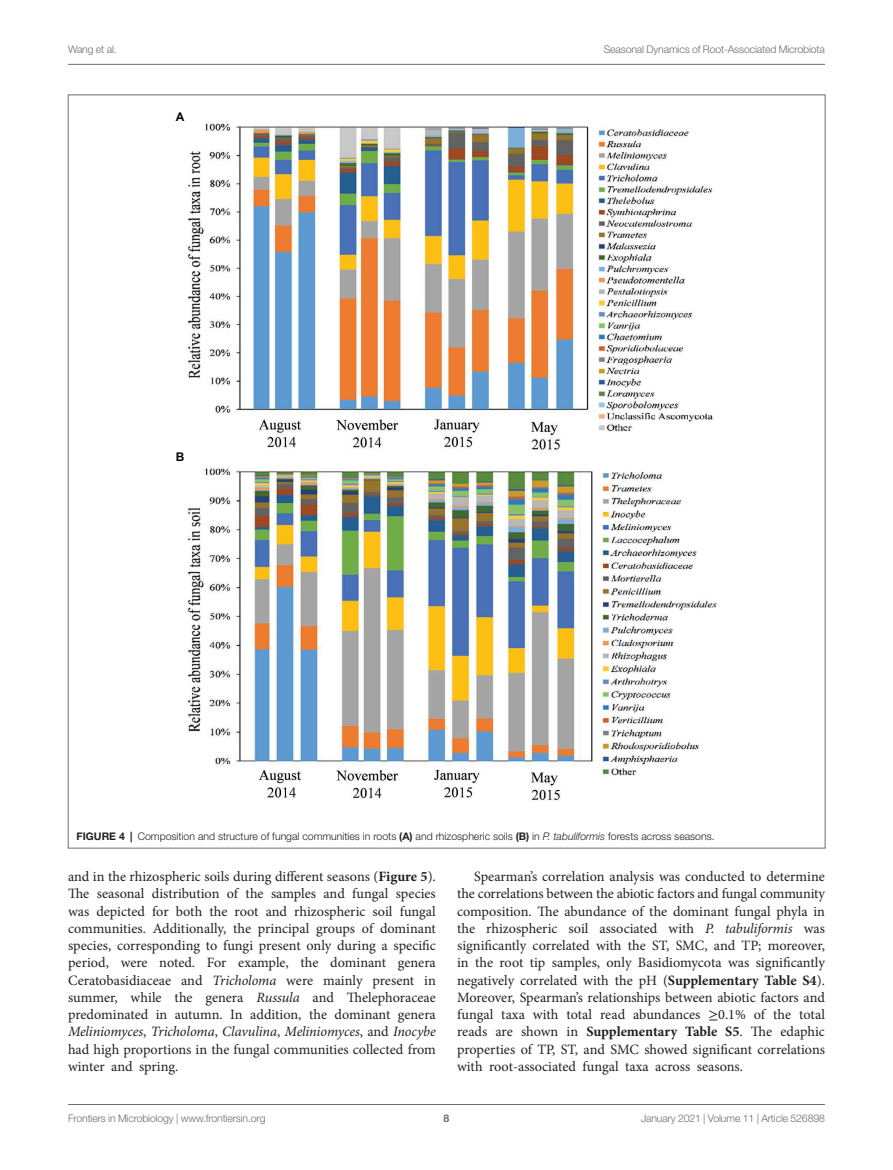
<style>
.page{position:relative;width:893px;height:1170px;background:#fff}
.page>*{position:absolute;margin:0;border:0;box-sizing:border-box;transform-origin:0 0}
.TEXT{font:14.25px/17.2px "Minion Pro";color:#231f20;text-align:justify}
.t1{font:700 12px "Arial";color:#040503}
.t2{font:300 10.5px "Helvetica Neue LT Std";letter-spacing:-.015em;color:#6c6d70}
.FIG_LEG{font:300 10.5px "Helvetica Neue LT Std";color:#231f20}
.t3{font:700 10.5px "Helvetica Neue LT Std";color:#6c6d70}
.s1{font-weight:700}
.s2{font-style:italic}
.s3{font-family:"STIX General"}
</style>
<div class="page">
<hr style="left:68px;top:64px;width:757px;height:1px;background:#6c6d70">
<hr style="left:68px;top:1104px;width:757px;height:1px;background:#6c6d70">
<img style="left:187px;top:123px;width:530px;height:678px">
<p class="t2" style="left:68px;top:42px;width:50px">Wang et al.</p>
<p class="t2" style="left:604px;top:42px;width:223px">Seasonal Dynamics of Root-Associated Microbiota</p>
<p class="t1" style="left:176px;top:109px;width:10px">A</p>
<p class="t1" style="left:176px;top:448px;width:10px">B</p>
<p class="FIG_LEG" style="left:77px;top:829px;width:640px"><span class="s1">FIGURE 4 |</span> Composition and structure of fungal communities in roots <span class="s1">(A)</span> and rhizospheric soils <span class="s1">(B)</span> in <span class="s2">P. tabuliformis</span> forests across seasons.</p>
<p class="TEXT" style="left:68px;top:867px;width:369px">and in the rhizospheric soils during different seasons (<span class="s1">Figure 5</span>).<br>The seasonal distribution of the samples and fungal species was depicted for both the root and rhizospheric soil fungal communities. Additionally, the principal groups of dominant species, corresponding to fungi present only during a specific period, were noted. For example, the dominant genera Ceratobasidiaceae and <span class="s2">Tricholoma</span> were mainly present in summer, while the genera <span class="s2">Russula</span> and Thelephoraceae predominated in autumn. In addition, the dominant genera <span class="s2">Meliniomyces</span>, <span class="s2">Tricholoma</span>, <span class="s2">Clavulina</span>, <span class="s2">Meliniomyces</span>, and <span class="s2">Inocybe </span>had high proportions in the fungal communities collected from winter and spring.</p>
<p class="TEXT" style="left:457px;top:867px;width:369px;text-indent:17px">Spearman’s correlation analysis was conducted to determine the correlations between the abiotic factors and fungal community composition. The abundance of the dominant fungal phyla in the rhizospheric soil associated with <span class="s2">P. tabuliformis</span> was significantly correlated with the ST, SMC, and TP; moreover, in the root tip samples, only Basidiomycota was significantly negatively correlated with the pH (<span class="s1">Supplementary Table S4</span>).<br>Moreover, Spearman’s relationships between abiotic factors and fungal taxa with total read abundances <span class="s3">≥</span>0.1% of the total reads are shown in <span class="s1">Supplementary Table S5</span>. The edaphic properties of TP, ST, and SMC showed significant correlations with root-associated fungal taxa across seasons.</p>
<p class="t2" style="left:68px;top:1111px;width:199px">Frontiers in Microbiology | www.frontiersin.org</p>
<p class="t3" style="left:444px;top:1111px;width:7px">8</p>
<p class="t2" style="left:641px;top:1111px;width:185px">January 2021 | Volume 11 | Article 526898</p>
</div>
